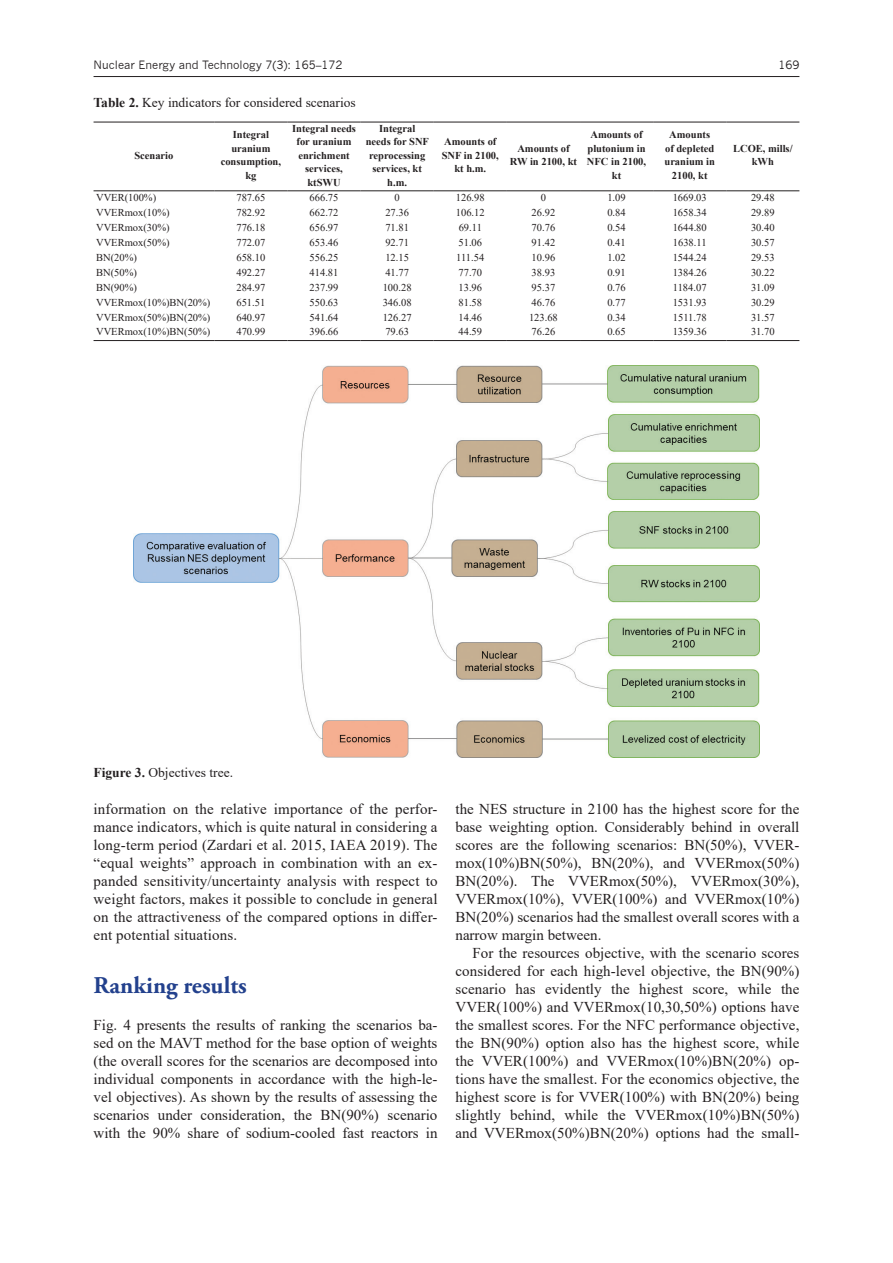
<style>
.page{position:relative;width:893px;height:1263px;background:#fff}
.page>*{position:absolute;margin:0;border:0;box-sizing:border-box;transform-origin:0 0}
.ZAG_1{font:700 24px "Adobe Garamond Pro";color:#23418d}
.normal_0{font:15px/18px "Times New Roman";color:#231f20;text-align:justify}
.TAB{font:13.5px "Times New Roman";color:#231f20}
.FIG{font:13.5px "Times New Roman";color:#231f20}
.t1{font:11.25px "News Gothic";color:#231f20}
.t2{font:10.5px "Times New Roman";color:#231f20}
.t3{font:700 10.5px/13.5px "Times New Roman";color:#231f20;text-align:center}
.s1{font-weight:700}
</style>
<div class="page">
<hr style="left:94px;top:76px;width:705px;height:1px;background:#231f20">
<hr style="left:94px;top:340px;width:120px;height:1px;background:#231f20">
<hr style="left:214px;top:340px;width:73px;height:1px;background:#231f20">
<hr style="left:287px;top:340px;width:74px;height:1px;background:#231f20">
<hr style="left:361px;top:340px;width:73px;height:1px;background:#231f20">
<hr style="left:434px;top:340px;width:73px;height:1px;background:#231f20">
<hr style="left:507px;top:340px;width:73px;height:1px;background:#231f20">
<hr style="left:580px;top:340px;width:73px;height:1px;background:#231f20">
<hr style="left:653px;top:340px;width:73px;height:1px;background:#231f20">
<hr style="left:726px;top:340px;width:73px;height:1px;background:#231f20">
<hr style="left:94px;top:122px;width:120px;height:1px;background:#231f20">
<hr style="left:214px;top:122px;width:73px;height:1px;background:#231f20">
<hr style="left:287px;top:122px;width:74px;height:1px;background:#231f20">
<hr style="left:361px;top:122px;width:73px;height:1px;background:#231f20">
<hr style="left:434px;top:122px;width:73px;height:1px;background:#231f20">
<hr style="left:507px;top:122px;width:73px;height:1px;background:#231f20">
<hr style="left:580px;top:122px;width:73px;height:1px;background:#231f20">
<hr style="left:653px;top:122px;width:73px;height:1px;background:#231f20">
<hr style="left:726px;top:122px;width:73px;height:1px;background:#231f20">
<hr style="left:94px;top:190px;width:120px;height:1px;background:#231f20">
<hr style="left:214px;top:190px;width:73px;height:1px;background:#231f20">
<hr style="left:287px;top:190px;width:74px;height:1px;background:#231f20">
<hr style="left:361px;top:190px;width:73px;height:1px;background:#231f20">
<hr style="left:434px;top:190px;width:73px;height:1px;background:#231f20">
<hr style="left:507px;top:190px;width:73px;height:1px;background:#231f20">
<hr style="left:580px;top:190px;width:73px;height:1px;background:#231f20">
<hr style="left:653px;top:190px;width:73px;height:1px;background:#231f20">
<hr style="left:726px;top:190px;width:73px;height:1px;background:#231f20">
<img style="left:134px;top:365px;width:625px;height:392px">
<p class="t1" style="left:94px;top:58px;width:250px">Nuclear Energy and Technology 7(3): 165–172</p>
<p class="t1" style="left:778px;top:58px;width:23px">169</p>
<p class="TAB" style="left:94px;top:93px;width:264px"><span class="s1">Table 2.</span> Key indicators for considered scenarios</p>
<p class="t3" style="left:134px;top:148px;width:41px">Scenario</p>
<p class="t3" style="left:221px;top:128px;width:62px">Integral uranium consumption, kg</p>
<p class="t3" style="left:292px;top:121px;width:65px">Integral needs for uranium enrichment services, ktSWU</p>
<p class="t3" style="left:366px;top:121px;width:65px">Integral needs for SNF reprocessing services, kt h.m.</p>
<p class="t3" style="left:442px;top:135px;width:59px">Amounts of<br>SNF in 2100, kt h.m.</p>
<p class="t3" style="left:510px;top:141px;width:69px">Amounts of<br>RW in 2100, kt</p>
<p class="t3" style="left:587px;top:128px;width:61px">Amounts of plutonium in<br>NFC in 2100, kt</p>
<p class="t3" style="left:664px;top:128px;width:52px">Amounts of depleted uranium in<br>2100, kt</p>
<p class="t3" style="left:733px;top:141px;width:61px">LCOE, mills/ kWh</p>
<p class="t2" style="left:96px;top:190px;width:62px">VVER(100%)</p>
<p class="t2" style="left:236px;top:190px;width:30px">787.65</p>
<p class="t2" style="left:310px;top:190px;width:30px">666.75</p>
<p class="t2" style="left:395px;top:190px;width:7px">0</p>
<p class="t2" style="left:456px;top:190px;width:30px">126.98</p>
<p class="t2" style="left:541px;top:190px;width:7px">0</p>
<p class="t2" style="left:607px;top:190px;width:20px">1.09</p>
<p class="t2" style="left:673px;top:190px;width:36px">1669.03</p>
<p class="t2" style="left:751px;top:190px;width:25px">29.48</p>
<p class="t2" style="left:96px;top:205px;width:75px">VVERmox(10%)</p>
<p class="t2" style="left:236px;top:205px;width:30px">782.92</p>
<p class="t2" style="left:310px;top:205px;width:30px">662.72</p>
<p class="t2" style="left:385px;top:205px;width:25px">27.36</p>
<p class="t2" style="left:456px;top:205px;width:30px">106.12</p>
<p class="t2" style="left:532px;top:205px;width:25px">26.92</p>
<p class="t2" style="left:607px;top:205px;width:20px">0.84</p>
<p class="t2" style="left:673px;top:205px;width:36px">1658.34</p>
<p class="t2" style="left:751px;top:205px;width:25px">29.89</p>
<p class="t2" style="left:96px;top:220px;width:75px">VVERmox(30%)</p>
<p class="t2" style="left:236px;top:220px;width:30px">776.18</p>
<p class="t2" style="left:310px;top:220px;width:30px">656.97</p>
<p class="t2" style="left:385px;top:220px;width:25px">71.81</p>
<p class="t2" style="left:459px;top:220px;width:25px">69.11</p>
<p class="t2" style="left:532px;top:220px;width:25px">70.76</p>
<p class="t2" style="left:607px;top:220px;width:20px">0.54</p>
<p class="t2" style="left:673px;top:220px;width:36px">1644.80</p>
<p class="t2" style="left:751px;top:220px;width:25px">30.40</p>
<p class="t2" style="left:96px;top:235px;width:75px">VVERmox(50%)</p>
<p class="t2" style="left:236px;top:235px;width:30px">772.07</p>
<p class="t2" style="left:310px;top:235px;width:30px">653.46</p>
<p class="t2" style="left:385px;top:235px;width:25px">92.71</p>
<p class="t2" style="left:458px;top:235px;width:25px">51.06</p>
<p class="t2" style="left:532px;top:235px;width:25px">91.42</p>
<p class="t2" style="left:607px;top:235px;width:20px">0.41</p>
<p class="t2" style="left:673px;top:235px;width:35px">1638.11</p>
<p class="t2" style="left:751px;top:235px;width:25px">30.57</p>
<p class="t2" style="left:96px;top:250px;width:42px">BN(20%)</p>
<p class="t2" style="left:236px;top:250px;width:30px">658.10</p>
<p class="t2" style="left:310px;top:250px;width:30px">556.25</p>
<p class="t2" style="left:385px;top:250px;width:25px">12.15</p>
<p class="t2" style="left:456px;top:250px;width:30px">111.54</p>
<p class="t2" style="left:532px;top:250px;width:25px">10.96</p>
<p class="t2" style="left:607px;top:250px;width:20px">1.02</p>
<p class="t2" style="left:673px;top:250px;width:36px">1544.24</p>
<p class="t2" style="left:751px;top:250px;width:25px">29.53</p>
<p class="t2" style="left:96px;top:265px;width:42px">BN(50%)</p>
<p class="t2" style="left:236px;top:265px;width:30px">492.27</p>
<p class="t2" style="left:310px;top:265px;width:30px">414.81</p>
<p class="t2" style="left:385px;top:265px;width:25px">41.77</p>
<p class="t2" style="left:458px;top:265px;width:25px">77.70</p>
<p class="t2" style="left:532px;top:265px;width:25px">38.93</p>
<p class="t2" style="left:607px;top:265px;width:20px">0.91</p>
<p class="t2" style="left:673px;top:265px;width:36px">1384.26</p>
<p class="t2" style="left:751px;top:265px;width:25px">30.22</p>
<p class="t2" style="left:96px;top:280px;width:42px">BN(90%)</p>
<p class="t2" style="left:236px;top:280px;width:30px">284.97</p>
<p class="t2" style="left:310px;top:280px;width:30px">237.99</p>
<p class="t2" style="left:383px;top:280px;width:30px">100.28</p>
<p class="t2" style="left:458px;top:280px;width:25px">13.96</p>
<p class="t2" style="left:532px;top:280px;width:25px">95.37</p>
<p class="t2" style="left:607px;top:280px;width:20px">0.76</p>
<p class="t2" style="left:673px;top:280px;width:35px">1184.07</p>
<p class="t2" style="left:751px;top:280px;width:25px">31.09</p>
<p class="t2" style="left:96px;top:295px;width:116px">VVERmox(10%)BN(20%)</p>
<p class="t2" style="left:236px;top:295px;width:30px">651.51</p>
<p class="t2" style="left:310px;top:295px;width:30px">550.63</p>
<p class="t2" style="left:383px;top:295px;width:30px">346.08</p>
<p class="t2" style="left:458px;top:295px;width:25px">81.58</p>
<p class="t2" style="left:532px;top:295px;width:25px">46.76</p>
<p class="t2" style="left:607px;top:295px;width:20px">0.77</p>
<p class="t2" style="left:673px;top:295px;width:36px">1531.93</p>
<p class="t2" style="left:751px;top:295px;width:25px">30.29</p>
<p class="t2" style="left:96px;top:310px;width:116px">VVERmox(50%)BN(20%)</p>
<p class="t2" style="left:236px;top:310px;width:30px">640.97</p>
<p class="t2" style="left:310px;top:310px;width:30px">541.64</p>
<p class="t2" style="left:383px;top:310px;width:30px">126.27</p>
<p class="t2" style="left:458px;top:310px;width:25px">14.46</p>
<p class="t2" style="left:529px;top:310px;width:30px">123.68</p>
<p class="t2" style="left:607px;top:310px;width:20px">0.34</p>
<p class="t2" style="left:673px;top:310px;width:35px">1511.78</p>
<p class="t2" style="left:751px;top:310px;width:25px">31.57</p>
<p class="t2" style="left:96px;top:324px;width:116px">VVERmox(10%)BN(50%)</p>
<p class="t2" style="left:236px;top:324px;width:30px">470.99</p>
<p class="t2" style="left:310px;top:324px;width:30px">396.66</p>
<p class="t2" style="left:385px;top:324px;width:25px">79.63</p>
<p class="t2" style="left:458px;top:324px;width:25px">44.59</p>
<p class="t2" style="left:532px;top:324px;width:25px">76.26</p>
<p class="t2" style="left:607px;top:324px;width:20px">0.65</p>
<p class="t2" style="left:673px;top:324px;width:36px">1359.36</p>
<p class="t2" style="left:751px;top:324px;width:25px">31.70</p>
<p class="FIG" style="left:94px;top:763px;width:141px"><span class="s1">Figure 3.</span> Objectives tree.</p>
<p class="normal_0" style="left:94px;top:799px;width:345px">information on the relative importance of the perfor&shy;mance indicators, which is quite natural in considering a long-term period (Zardari et al. 2015, IAEA 2019). The “equal weights” approach in combination with an ex&shy;panded sensitivity/uncertainty analysis with respect to weight factors, makes it possible to conclude in general on the attractiveness of the compared options in differ&shy;ent potential situations.</p>
<p class="ZAG_1" style="left:94px;top:972px;width:155px">Ranking results</p>
<p class="normal_0" style="left:94px;top:1015px;width:345px">Fig. 4 presents the results of ranking the scenarios ba&shy;sed on the MAVT method for the base option of weights (the overall scores for the scenarios are decomposed into individual components in accordance with the high-le&shy;vel objectives). As shown by the results of assessing the scenarios under consideration, the BN(90%) scenario with the 90% share of sodium-cooled fast reactors in</p>
<p class="normal_0" style="left:455px;top:799px;width:345px">the NES structure in 2100 has the highest score for the base weighting option. Considerably behind in overall scores are the following scenarios: BN(50%), VVER&shy;mox(10%)BN(50%), BN(20%), and VVERmox(50%)<br>BN(20%). The VVERmox(50%), VVERmox(30%), VVERmox(10%), VVER(100%) and VVERmox(10%)<br>BN(20%) scenarios had the smallest overall scores with a narrow margin between.</p>
<p class="normal_0" style="left:455px;top:943px;width:345px;text-indent:17px">For the resources objective, with the scenario scores considered for each high-level objective, the BN(90%) scenario has evidently the highest score, while the VVER(100%) and VVERmox(10,30,50%) options have the smallest scores. For the NFC performance objective, the BN(90%) option also has the highest score, while the VVER(100%) and VVERmox(10%)BN(20%) op&shy;tions have the smallest. For the economics objective, the highest score is for VVER(100%) with BN(20%) being slightly behind, while the VVERmox(10%)BN(50%) and VVERmox(50%)BN(20%) options had the small-</p>
</div>
